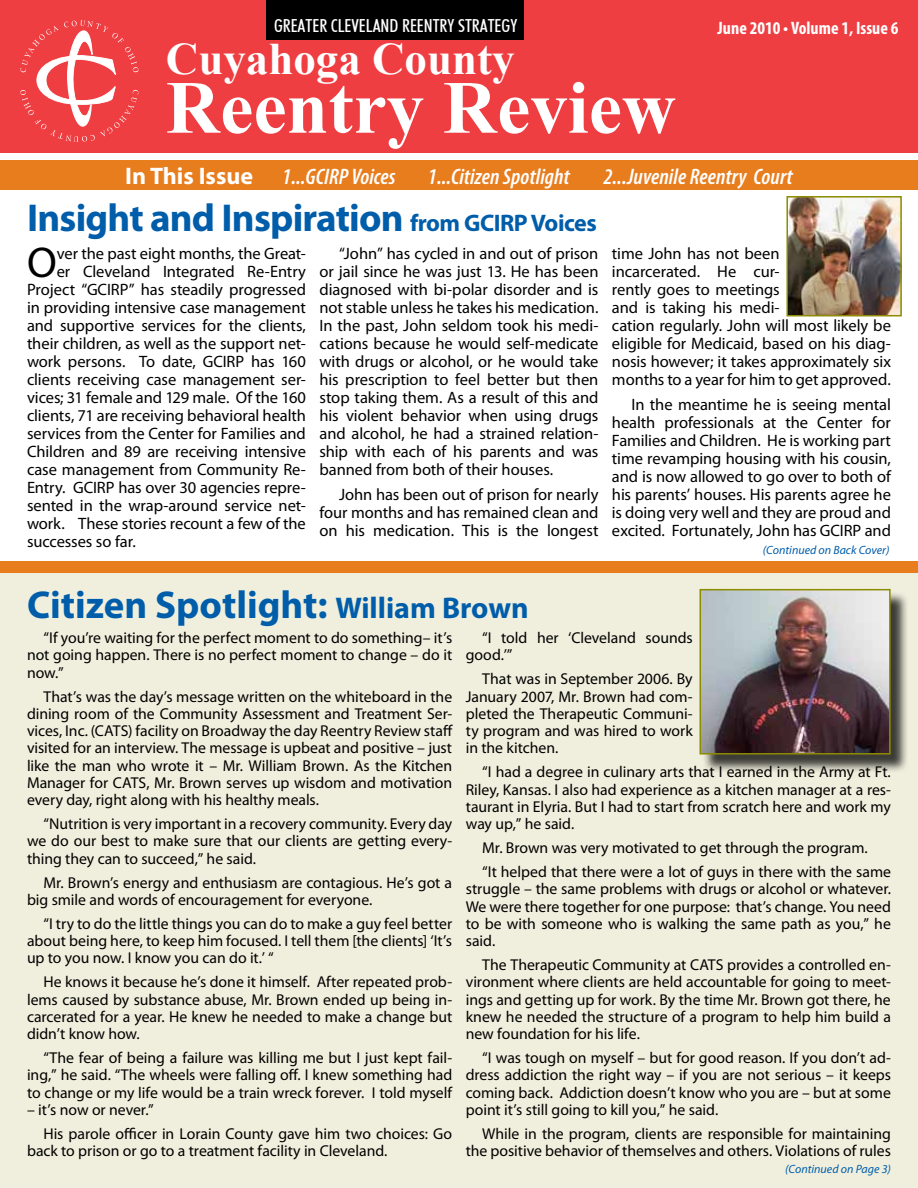
<style>
.page{position:relative;width:918px;height:1188px;background:#fff}
.page>*{position:absolute;margin:0;border:0;box-sizing:border-box;transform-origin:0 0}
.t1{font:700 75px "Times New Roman";color:#fff}
.t2{font:700 45px "Times New Roman";color:#fff}
.t3{font:43.2px "Myriad Pro";color:#000}
.t4{font:700 39px "Myriad Pro";letter-spacing:-.02em;color:#005daa}
.t5{font:700 39px "Myriad Pro";color:#005daa}
.t6{font:italic 600 condensed 22.5px "Myriad Pro";letter-spacing:.005em;color:#fff}
.t7{font:18px "Futuri Condensed Regular SWFTE";color:#fff}
.t8{font:700 condensed 18px "Myriad Pro";color:#fff}
.t9{font:16.5px/18px "Myriad Pro";letter-spacing:-.005em;color:#000;text-align:justify}
.t10{font:15.75px/17.2px "Myriad Pro";color:#000;text-align:justify}
.t11{font:italic 12px "Myriad Pro";color:#005daa}
.s1{font-weight:700;font-style:normal;font-stretch:normal;font-size:24px}
.s2{font-size:24px}
.s3{font-size:30px}
</style>
<div class="page">
<div style="left:0;top:0;width:918px;height:152px;background:#ef3e42"></div>
<div style="left:266px;top:0;width:258px;height:40px;background:#000"></div>
<svg style="left:20px;top:20px;width:119px;height:122px"></svg>
<div style="left:0;top:572px;width:918px;height:616px;background:#f0efdd"></div>
<div style="left:0;top:561px;width:918px;height:12px;background:#e87d1e"></div>
<div style="left:702px;top:591px;width:207px;height:182px;background:#000;opacity:.75"></div>
<img style="left:703px;top:592px;width:185px;height:160px">
<div style="left:700px;top:589px;width:191px;height:166px;border:2px solid #8d8b00"></div>
<img style="left:789px;top:199px;width:110px;height:114px">
<div style="left:786px;top:196px;width:116px;height:120px;border:2px solid #8d8b00"></div>
<div style="left:0;top:160px;width:918px;height:29px;background:#e87d1e"></div>
<p class="t7" style="left:274px;top:15px;width:245px">GREATER CLEVELAND REENTRY STRATEGY</p>
<p class="t8" style="left:718px;top:17px;width:182px">June 2010 • Volume 1, Issue 6</p>
<h2 class="t2" style="left:166px;top:28px;width:350px">Cuyahoga County</h2>
<h1 class="t1" style="left:166px;top:56px;width:512px">Reentry Review</h1>
<h3 class="t6" style="left:125px;top:162px;width:272px"><span class="s1">In This Issue</span> 1...GCIRP Voices</h3>
<h3 class="t6" style="left:428px;top:162px;width:143px">1...Citizen Spotlight</h3>
<h3 class="t6" style="left:603px;top:162px;width:191px">2...Juvenile Reentry Court</h3>
<h3 class="t4" style="left:27px;top:193px;width:571px">Insight and Inspiration <span class="s2">from GCIRP Voices</span></h3>
<h3 class="t3" style="left:27px;top:236px;width:31px">O</h3>
<p class="t9" style="left:57px;top:245px;width:251px">ver the past eight months, the Great-</p>
<p class="t9" style="left:319px;top:245px;width:281px;text-indent:20px">“John” has cycled in and out of prison or jail since he was just 13. He has been diagnosed with bi-polar disorder and is not stable unless he takes his medication.<br>In the past, John seldom took his medi&shy;cations because he would self-medicate with drugs or alcohol, or he would take his prescription to feel better but then stop taking them. As a result of this and his violent behavior when using drugs and alcohol, he had a strained relation&shy;ship with each of his parents and was banned from both of their houses.</p>
<p class="t9" style="left:319px;top:485px;width:280px;text-indent:20px">John has been out of prison for nearly four months and has remained clean and on his medication. This is the longest</p>
<p class="t9" style="left:57px;top:263px;width:251px">er Cleveland Integrated Re-Entry</p>
<p class="t9" style="left:27px;top:281px;width:281px">Project “GCIRP” has steadily progressed</p>
<p class="t9" style="left:27px;top:299px;width:280px">in providing intensive case management</p>
<p class="t9" style="left:27px;top:317px;width:280px">and supportive services for the clients,</p>
<p class="t9" style="left:27px;top:335px;width:280px">their children, as well as the support net-</p>
<p class="t9" style="left:27px;top:353px;width:280px">work persons. To date, GCIRP has 160</p>
<p class="t9" style="left:27px;top:371px;width:280px">clients receiving case management ser-</p>
<p class="t9" style="left:27px;top:389px;width:280px">vices; 31 female and 129 male. Of the 160</p>
<p class="t9" style="left:27px;top:407px;width:281px">clients, 71 are receiving behavioral health</p>
<p class="t9" style="left:27px;top:425px;width:280px">services from the Center for Families and</p>
<p class="t9" style="left:27px;top:443px;width:280px">Children and 89 are receiving intensive</p>
<p class="t9" style="left:27px;top:461px;width:280px">case management from Community Re-</p>
<p class="t9" style="left:27px;top:479px;width:280px">Entry. GCIRP has over 30 agencies repre-</p>
<p class="t9" style="left:27px;top:497px;width:280px">sented in the wrap-around service net-</p>
<p class="t9" style="left:27px;top:515px;width:280px">work. These stories recount a few of the</p>
<p class="t9" style="left:27px;top:533px;width:110px">successes so far.</p>
<p class="t9" style="left:612px;top:245px;width:280px;text-align:left">time John has not been<br>incarcerated. He cur-<br>rently goes to meetings<br>and is taking his medi-<br>cation regularly. John will most likely be eligible for Medicaid, based on his diag&shy;nosis however; it takes approximately six months to a year for him to get approved.</p>
<p class="t9" style="left:612px;top:395px;width:281px;text-indent:20px">In the meantime he is seeing mental health professionals at the Center for Families and Children. He is working part time revamping housing with his cousin, and is now allowed to go over to both of his parents’ houses. His parents agree he is doing very well and they are proud and excited. Fortunately, John has GCIRP and</p>
<p class="t11" style="left:763px;top:542px;width:128px">(Continued on Back Cover)</p>
<h3 class="t5" style="left:27px;top:580px;width:503px">Citizen Spotlight: <span class="s3">William Brown</span></h3>
<p class="t10" style="left:27px;top:629px;width:427px;text-indent:17px">“If you’re waiting for the perfect moment to do something– it’s not going happen. There is no perfect moment to change – do it now.”</p>
<p class="t10" style="left:27px;top:688px;width:427px;text-indent:17px">That’s was the day’s message written on the whiteboard in the dining room of the Community Assessment and Treatment Ser&shy;vices, Inc. (CATS) facility on Broadway the day Reentry Review staff visited for an interview. The message is upbeat and positive – just like the man who wrote it – Mr. William Brown. As the Kitchen Manager for CATS, Mr. Brown serves up wisdom and motivation every day, right along with his healthy meals.</p>
<p class="t10" style="left:27px;top:815px;width:427px;text-indent:17px">“Nutrition is very important in a recovery community. Every day we do our best to make sure that our clients are getting every&shy;thing they can to succeed,” he said.</p>
<p class="t10" style="left:27px;top:874px;width:427px;text-indent:17px">Mr. Brown’s energy and enthusiasm are contagious. He’s got a big smile and words of encouragement for everyone.</p>
<p class="t10" style="left:27px;top:915px;width:427px;text-indent:17px">“I try to do the little things you can do to make a guy feel better about being here, to keep him focused. I tell them [the clients] ‘It’s up to you now. I know you can do it.’ “</p>
<p class="t10" style="left:27px;top:973px;width:427px;text-indent:17px">He knows it because he’s done it himself. After repeated prob&shy;lems caused by substance abuse, Mr. Brown ended up being in&shy;carcerated for a year. He knew he needed to make a change but didn’t know how.</p>
<p class="t10" style="left:27px;top:1049px;width:427px;text-indent:17px">“The fear of being a failure was killing me but I just kept fail&shy;ing,” he said. “The wheels were falling off. I knew something had to change or my life would be a train wreck forever. I told myself</p>
<p class="t10" style="left:44px;top:1097px;width:410px;line-height:24px;text-indent:-17px">– it’s now or never.”<br>His parole officer in Lorain County gave him two choices: Go</p>
<p class="t10" style="left:27px;top:1142px;width:362px">back to prison or go to a treatment facility in Cleveland.</p>
<p class="t10" style="left:466px;top:629px;width:228px;text-indent:17px">“I told her ‘Cleveland sounds good.’”</p>
<p class="t10" style="left:466px;top:670px;width:229px;text-indent:17px">That was in September 2006. By January 2007, Mr. Brown had com&shy;pleted the Therapeutic Communi&shy;ty program and was hired to work in the kitchen.</p>
<p class="t10" style="left:466px;top:763px;width:427px;text-indent:17px">“I had a degree in culinary arts that I earned in the Army at Ft.<br>Riley, Kansas. I also had experience as a kitchen manager at a res&shy;taurant in Elyria. But I had to start from scratch here and work my way up,” he said.</p>
<p class="t10" style="left:482px;top:836px;width:410px;line-height:24px">Mr. Brown was very motivated to get through the program.<br>“It helped that there were a lot of guys in there with the same</p>
<p class="t10" style="left:466px;top:880px;width:427px">struggle – the same problems with drugs or alcohol or whatever.<br>We were there together for one purpose: that’s change. You need to be with someone who is walking the same path as you,” he said.</p>
<p class="t10" style="left:466px;top:956px;width:427px;text-indent:17px">The Therapeutic Community at CATS provides a controlled en&shy;vironment where clients are held accountable for going to meet&shy;ings and getting up for work. By the time Mr. Brown got there, he knew he needed the structure of a program to help him build a new foundation for his life.</p>
<p class="t10" style="left:466px;top:1049px;width:427px;text-indent:17px">“I was tough on myself – but for good reason. If you don’t ad&shy;dress addiction the right way – if you are not serious – it keeps coming back. Addiction doesn’t know who you are – but at some point it’s still going to kill you,” he said.</p>
<p class="t10" style="left:466px;top:1125px;width:427px;text-align:right">While in the program, clients are responsible for maintaining the positive behavior of themselves and others. Violations of rules</p>
<p class="t11" style="left:785px;top:1161px;width:107px">(Continued on Page 3)</p>
</div>
